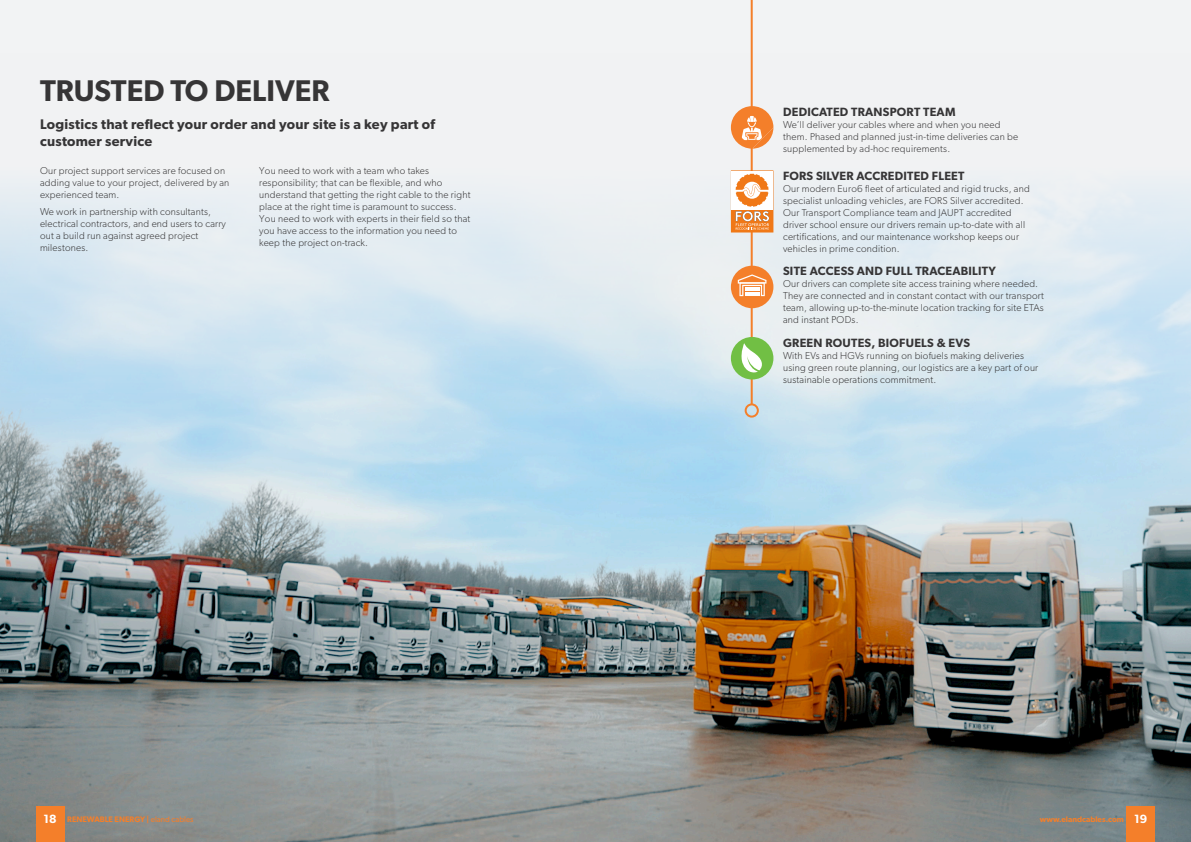
<style>
.page{position:relative;width:1191px;height:842px;background:#f2f3f4}
.page>*{position:absolute;margin:0;border:0;box-sizing:border-box;transform-origin:0 0}
.t1{font:600 30px "Gibson";color:#363536}
.t2{font:600 14px/16.8px "Gibson";letter-spacing:.02em;color:#363536}
.t3{font:600 12px "Gibson";letter-spacing:.02em;color:#363536}
.t4{font:300 10px/12px "Gibson";letter-spacing:.02em;color:#363536}
.t5{font:600 8px "Gibson";color:#f47f2a}
.s1{font-size:12px;color:#fff}
.s2{font-weight:400}
</style>
<div class="page">
<img style="left:0;top:54px;width:1191px;height:788px">
<hr style="left:750px;top:0;width:2px;height:404px;background:#f47f2a">
<div style="left:744px;top:403px;width:15px;height:15px;border:2px solid #f47f2a;border-radius:50%"></div>
<svg style="left:731px;top:106px;width:42px;height:43px"></svg>
<svg style="left:731px;top:170px;width:42px;height:62px"></svg>
<div style="left:731px;top:266px;width:42px;height:42px;background:#f47f2a;border-radius:50%"></div>
<svg style="left:738px;top:274px;width:28px;height:22px"></svg>
<div style="left:731px;top:337px;width:42px;height:42px;background:#71bf44;border-radius:50%"></div>
<svg style="left:741px;top:343px;width:21px;height:30px"></svg>
<div style="left:36px;top:806px;width:28px;height:36px;background:#f47f2a"></div>
<div style="left:1126px;top:806px;width:29px;height:36px;background:#f47f2a"></div>
<p class="t1" style="left:40px;top:72px;width:291px">TRUSTED TO DELIVER</p>
<p class="t2" style="left:40px;top:115px;width:396px">Logistics that reflect your order and your site is a key part of customer service</p>
<p class="t4" style="left:40px;top:164px;width:191px">Our project support services are focused on adding value to your project, delivered by an experienced team.</p>
<p class="t4" style="left:40px;top:206px;width:187px">We work in partnership with consultants, electrical contractors, and end users to carry out a build run against agreed project milestones.</p>
<p class="t4" style="left:259px;top:164px;width:213px">You need to work with a team who takes responsibility; that can be flexible, and who understand that getting the right cable to the right place at the right time is paramount to success.<br>You need to work with experts in their field so that you have access to the information you need to keep the project on-track.</p>
<p class="t3" style="left:783px;top:104px;width:174px">DEDICATED TRANSPORT TEAM</p>
<p class="t4" style="left:783px;top:118px;width:237px">We’ll deliver your cables where and when you need them. Phased and planned just-in-time deliveries can be supplemented by ad-hoc requirements.</p>
<p class="t3" style="left:783px;top:169px;width:183px">FORS SILVER ACCREDITED FLEET</p>
<p class="t4" style="left:783px;top:182px;width:248px">Our modern Euro6 fleet of articulated and rigid trucks, and specialist unloading vehicles, are FORS Silver accredited.<br>Our Transport Compliance team and JAUPT accredited driver school ensure our drivers remain up-to-date with all certifications, and our maintenance workshop keeps our vehicles in prime condition.</p>
<p class="t3" style="left:783px;top:264px;width:214px">SITE ACCESS AND FULL TRACEABILITY</p>
<p class="t4" style="left:783px;top:278px;width:262px">Our drivers can complete site access training where needed.<br>They are connected and in constant contact with our transport team, allowing up-to-the-minute location tracking for site ETAs and instant PODs.</p>
<p class="t3" style="left:783px;top:335px;width:188px">GREEN ROUTES, BIOFUELS &amp; EVS</p>
<p class="t4" style="left:783px;top:349px;width:257px">With EVs and HGVs running on biofuels making deliveries using green route planning, our logistics are a key part of our sustainable operations commitment.</p>
<p class="t5" style="left:44px;top:814px;width:151px"><span class="s1">18</span> RENEWABLE ENERGY | <span class="s2">eland cables</span></p>
<p class="t5" style="left:1039px;top:815px;width:109px">www.elandcables.com <span class="s1">19</span></p>
</div>
